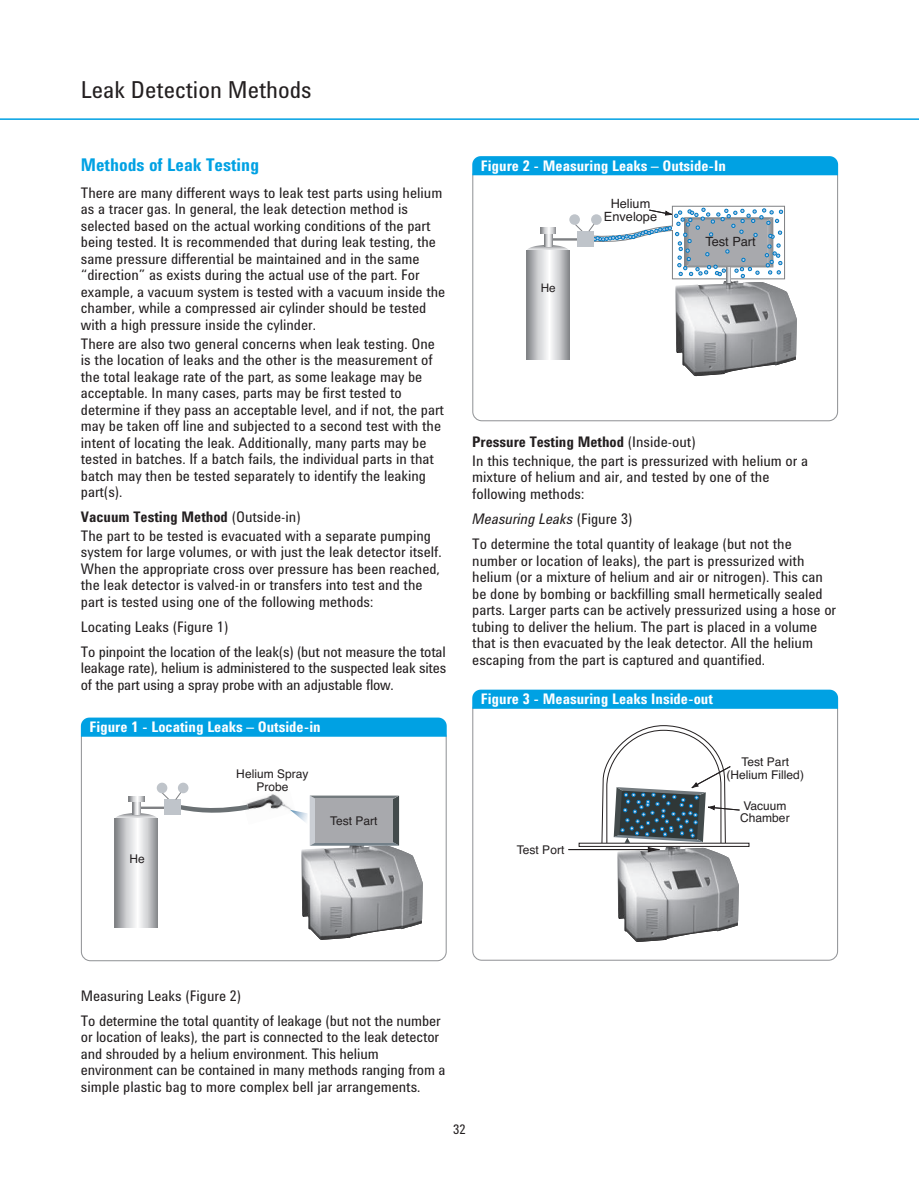
<style>
.page{position:relative;width:919px;height:1189px;background:#fff}
.page>*{position:absolute;margin:0;border:0;box-sizing:border-box;transform-origin:0 0}
.t1{font:24px "Agilent TT Cond";color:#231f20}
.t2{font:700 18px "Agilent TT Cond";color:#00a1e3}
.t3{font:15px/16.5px "Agilent TT Cond";color:#231f20}
.t4{font:700 15px "Agilent TT Cond";color:#fff}
.t5{font:13.5px "Agilent TT Cond";color:#231f20}
.t6{font:12.75px/12.8px "Helvetica";color:#231f20;text-align:center}
.t7{font:12px/12.8px "Helvetica";color:#231f20;text-align:center}
.t8{font:11.7px "Helvetica";color:#231f20}
.s1{font-weight:700}
.s2{font-style:italic}
</style>
<div class="page">
<hr style="left:0;top:118px;width:918px;height:2px;background:#00a1e3">
<svg style="left:81px;top:736px;width:365px;height:224px"></svg>
<div style="left:81px;top:717px;width:365px;height:19px;background:#00a1e3"></div>
<svg style="left:472px;top:175px;width:365px;height:246px"></svg>
<div style="left:472px;top:156px;width:365px;height:19px;background:#00a1e3"></div>
<svg style="left:472px;top:708px;width:365px;height:252px"></svg>
<div style="left:472px;top:689px;width:365px;height:19px;background:#00a1e3"></div>
<h1 class="t1" style="left:81px;top:82px;width:232px">Leak Detection Methods</h1>
<p class="t2" style="left:81px;top:158px;width:180px">Methods of Leak Testing</p>
<p class="t3" style="left:81px;top:186px;width:366px">There are many different ways to leak test parts using helium as a tracer gas. In general, the leak detection method is selected based on the actual working conditions of the part being tested. It is recommended that during leak testing, the same pressure differential be maintained and in the same “direction” as exists during the actual use of the part. For example, a vacuum system is tested with a vacuum inside the chamber, while a compressed air cylinder should be tested with a high pressure inside the cylinder.</p>
<p class="t3" style="left:81px;top:336px;width:364px">There are also two general concerns when leak testing. One is the location of leaks and the other is the measurement of the total leakage rate of the part, as some leakage may be acceptable. In many cases, parts may be first tested to determine if they pass an acceptable level, and if not, the part may be taken off line and subjected to a second test with the intent of locating the leak. Additionally, many parts may be tested in batches. If a batch fails, the individual parts in that batch may then be tested separately to identify the leaking part(s).</p>
<p class="t3" style="left:81px;top:509px;width:351px;line-height:18.6px"><span class="s1">Vacuum Testing Method</span> (Outside-in)<br>The part to be tested is evacuated with a separate pumping</p>
<p class="t3" style="left:81px;top:545px;width:362px">system for large volumes, or with just the leak detector itself.<br>When the appropriate cross over pressure has been reached, the leak detector is valved-in or transfers into test and the part is tested using one of the following methods:</p>
<p class="t3" style="left:81px;top:615px;width:366px;line-height:25px">Locating Leaks (Figure 1)<br>To pinpoint the location of the leak(s) (but not measure the total</p>
<p class="t3" style="left:81px;top:661px;width:366px">leakage rate), helium is administered to the suspected leak sites of the part using a spray probe with an adjustable flow.</p>
<p class="t4" style="left:89px;top:721px;width:233px">Figure 1 - Locating Leaks – Outside-in</p>
<p class="t7" style="left:129px;top:852px;width:17px">He</p>
<p class="t7" style="left:236px;top:767px;width:74px">Helium Spray<br>Probe</p>
<p class="t7" style="left:330px;top:814px;width:49px">Test Part</p>
<p class="t4" style="left:480px;top:160px;width:246px">Figure 2 - Measuring Leaks – Outside-In</p>
<p class="t8" style="left:540px;top:279px;width:17px">He</p>
<p class="t6" style="left:603px;top:197px;width:55px">Helium<br>Envelope</p>
<p class="t6" style="left:705px;top:235px;width:52px">Test Part</p>
<p class="t3" style="left:472px;top:434px;width:337px;line-height:18.6px"><span class="s1">Pressure Testing Method</span> (Inside-out)<br>In this technique, the part is pressurized with helium or a</p>
<p class="t3" style="left:472px;top:470px;width:298px">mixture of helium and air, and tested by one of the following methods:</p>
<p class="t3" style="left:472px;top:507px;width:321px;line-height:25px"><span class="s2">Measuring Leaks</span> (Figure 3)<br>To determine the total quantity of leakage (but not the</p>
<p class="t3" style="left:472px;top:553px;width:365px">number or location of leaks), the part is pressurized with helium (or a mixture of helium and air or nitrogen). This can be done by bombing or backfilling small hermetically sealed parts. Larger parts can be actively pressurized using a hose or tubing to deliver the helium. The part is placed in a volume that is then evacuated by the leak detector. All the helium escaping from the part is captured and quantified.</p>
<p class="t4" style="left:480px;top:693px;width:233px">Figure 3 - Measuring Leaks Inside-out</p>
<p class="t7" style="left:516px;top:843px;width:49px">Test Port</p>
<p class="t7" style="left:726px;top:755px;width:79px">Test Part (Helium Filled)</p>
<p class="t7" style="left:739px;top:799px;width:51px;text-align:left">Vacuum<br>Chamber</p>
<p class="t3" style="left:81px;top:983px;width:361px;line-height:25px">Measuring Leaks (Figure 2)<br>To determine the total quantity of leakage (but not the number</p>
<p class="t3" style="left:81px;top:1029px;width:366px">or location of leaks), the part is connected to the leak detector and shrouded by a helium environment. This helium environment can be contained in many methods ranging from a simple plastic bag to more complex bell jar arrangements.</p>
<p class="t5" style="left:453px;top:1124px;width:14px">32</p>
</div>
